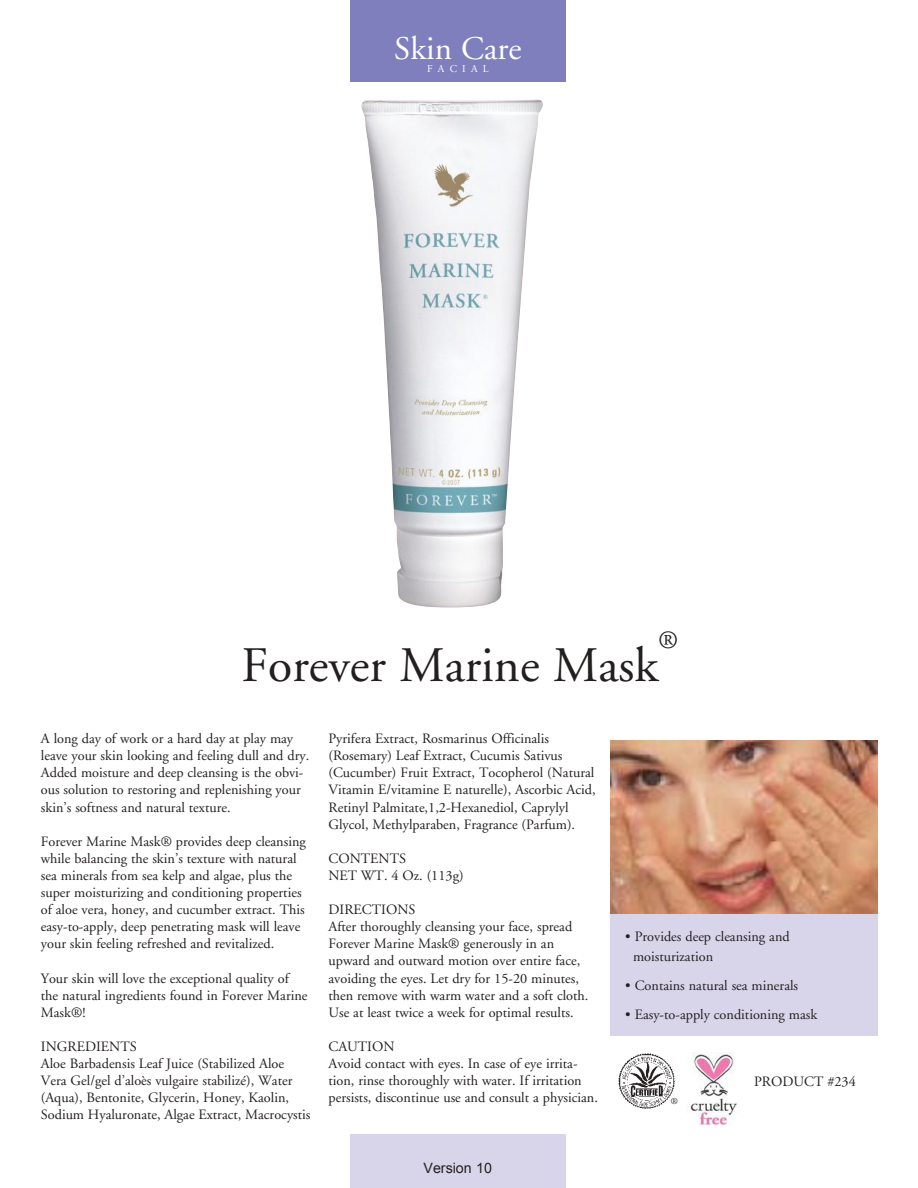
<style>
.page{position:relative;width:918px;height:1188px;background:#fff}
.page>*{position:absolute;margin:0;border:0;box-sizing:border-box;transform-origin:0 0}
.t1{font:49.5px "Adobe Garamond";color:#241f1f}
.t2{font:33px "Adobe Garamond";color:#fff}
.t3{font:24.75px "Adobe Garamond";color:#241f1f}
.t4{font:14.25px/17.1px "Adobe Garamond";color:#241f1f}
.t5{font:14.25px "Arial";color:#241f1f}
.t6{font:10.5px "Adobe Garamond";letter-spacing:.5em;color:#fff}
.t7{font:9px "Adobe Garamond";color:#241f1f}
</style>
<div class="page">
<img style="left:610px;top:740px;width:268px;height:174px">
<div style="left:610px;top:914px;width:268px;height:122px;background:#d8d4ea"></div>
<div style="left:350px;top:0;width:216px;height:82px;background:#7e7fbc"></div>
<div style="left:350px;top:1134px;width:216px;height:54px;background:#d8d4ea"></div>
<img style="left:690px;top:1052px;width:48px;height:74px">
<img style="left:619px;top:1054px;width:55px;height:55px">
<img style="left:362px;top:99px;width:181px;height:509px">
<h2 class="t2" style="left:394px;top:31px;width:129px">Skin Care</h2>
<p class="t6" style="left:427px;top:63px;width:63px">FACIAL</p>
<h3 class="t3" style="left:658px;top:627px;width:21px">®</h3>
<h1 class="t1" style="left:242px;top:639px;width:418px">Forever Marine Mask</h1>
<p class="t4" style="left:41px;top:730px;width:270px">A long day of work or a hard day at play may leave your skin looking and feeling dull and dry.<br>Added moisture and deep cleansing is the obvi&shy;ous solution to restoring and replenishing your skin’s softness and natural texture.</p>
<p class="t4" style="left:41px;top:833px;width:267px">Forever Marine Mask® provides deep cleansing while balancing the skin’s texture with natural sea minerals from sea kelp and algae, plus the super moisturizing and conditioning properties of aloe vera, honey, and cucumber extract. This easy-to-apply, deep penetrating mask will leave your skin feeling refreshed and revitalized.</p>
<p class="t4" style="left:41px;top:970px;width:268px">Your skin will love the exceptional quality of the natural ingredients found in Forever Marine<br>Mask®!</p>
<p class="t4" style="left:41px;top:1038px;width:271px">INGREDIENTS<br>Aloe Barbadensis Leaf Juice (Stabilized Aloe Vera Gel/gel d’aloès vulgaire stabilizé), Water (Aqua), Bentonite, Glycerin, Honey, Kaolin, Sodium Hyaluronate, Algae Extract, Macrocystis</p>
<p class="t4" style="left:328px;top:730px;width:269px">Pyrifera Extract, Rosmarinus Officinalis (Rosemary) Leaf Extract, Cucumis Sativus (Cucumber) Fruit Extract, Tocopherol (Natural Vitamin E/vitamine E naturelle), Ascorbic Acid, Retinyl Palmitate,1,2-Hexanediol, Caprylyl Glycol, Methylparaben, Fragrance (Parfum).</p>
<p class="t4" style="left:328px;top:850px;width:137px">CONTENTS<br>NET WT. 4 Oz. (113g)</p>
<p class="t4" style="left:328px;top:901px;width:262px">DIRECTIONS<br>After thoroughly cleansing your face, spread Forever Marine Mask® generously in an upward and outward motion over entire face, avoiding the eyes. Let dry for 15-20 minutes, then remove with warm water and a soft cloth.<br>Use at least twice a week for optimal results.</p>
<p class="t4" style="left:328px;top:1038px;width:271px">CAUTION<br>Avoid contact with eyes. In case of eye irrita&shy;tion, rinse thoroughly with water. If irritation persists, discontinue use and consult a physician.</p>
<p class="t5" style="left:424px;top:1159px;width:70px">Version 10</p>
<p class="t4" style="left:633px;top:927px;width:158px;line-height:19.8px;text-indent:-8px">• Provides deep cleansing and moisturization</p>
<p class="t4" style="left:625px;top:977px;width:174px">• Contains natural sea minerals</p>
<p class="t4" style="left:625px;top:1006px;width:194px">• Easy-to-apply conditioning mask</p>
<p class="t7" style="left:671px;top:1096px;width:9px">®</p>
<p class="t4" style="left:754px;top:1073px;width:103px">PRODUCT #234</p>
</div>
